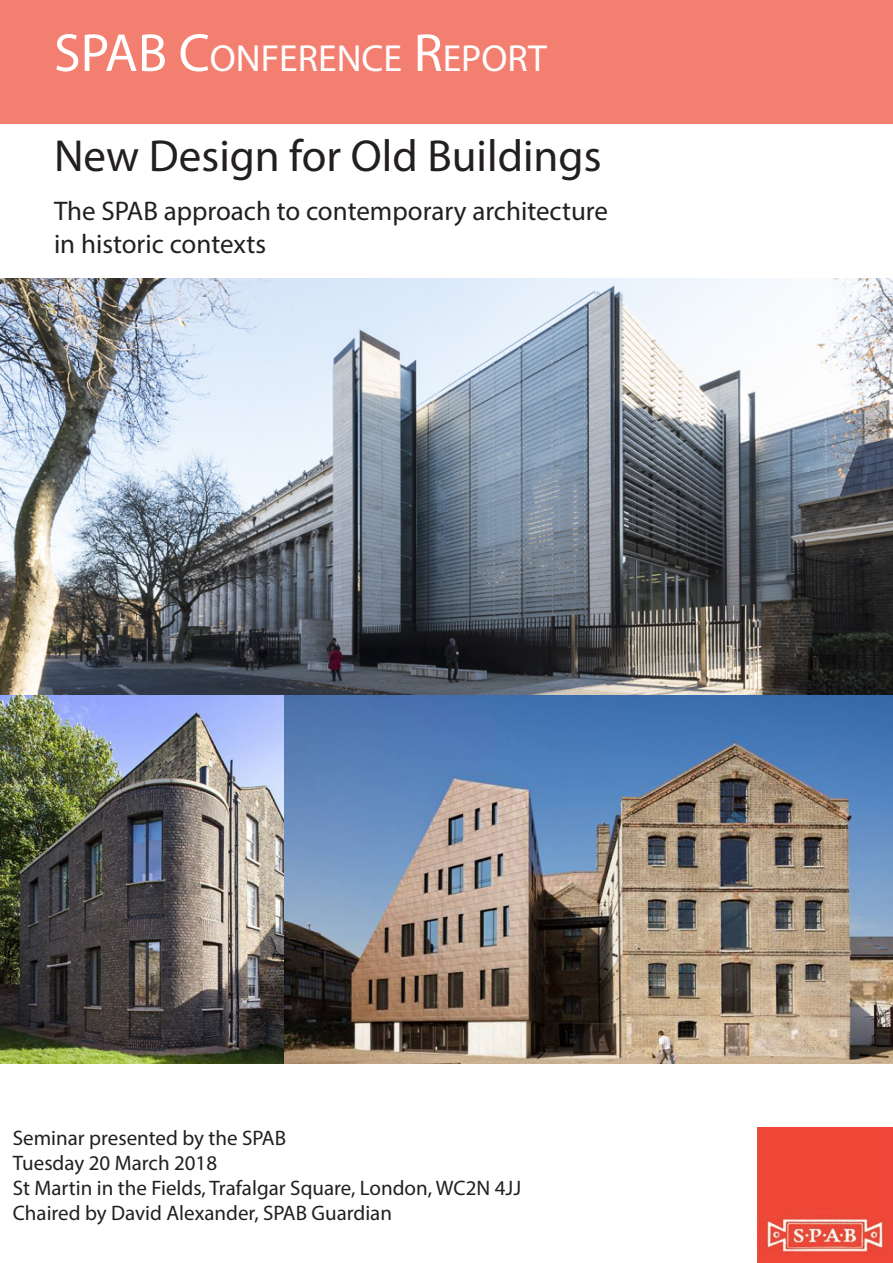
<style>
.page{position:relative;width:893px;height:1263px;background:#fff}
.page>*{position:absolute;margin:0;border:0;box-sizing:border-box;transform-origin:0 0}
.t1{font:45px "Myriad Pro";color:#231f20}
.t2{font:37.8px "Myriad Pro";color:#fff}
.t3{font:27px "Myriad Pro";color:#231f20}
.t4{font:21px "Myriad Pro";color:#231f20}
.s1{font-size:54px}
</style>
<div class="page">
<img style="left:758px;top:1128px;width:135px;height:135px">
<img style="left:0;top:279px;width:893px;height:785px">
<div style="left:0;top:0;width:893px;height:123px;background:#f37f71"></div>
<p class="t2" style="left:54px;top:35px;width:494px"><span class="s1">SPAB C</span>ONFERENCE <span class="s1">R</span>EPORT</p>
<p class="t1" style="left:54px;top:128px;width:549px">New Design for Old Buildings</p>
<p class="t3" style="left:54px;top:194px;width:555px">The SPAB approach to contemporary architecture</p>
<p class="t3" style="left:54px;top:227px;width:214px">in historic contexts</p>
<p class="t4" style="left:13px;top:1125px;width:275px">Seminar presented by the SPAB</p>
<p class="t4" style="left:13px;top:1150px;width:206px">Tuesday 20 March 2018</p>
<p class="t4" style="left:13px;top:1175px;width:510px">St Martin in the Fields, Trafalgar Square, London, WC2N 4JJ</p>
<p class="t4" style="left:13px;top:1200px;width:381px">Chaired by David Alexander, SPAB Guardian</p>
</div>
